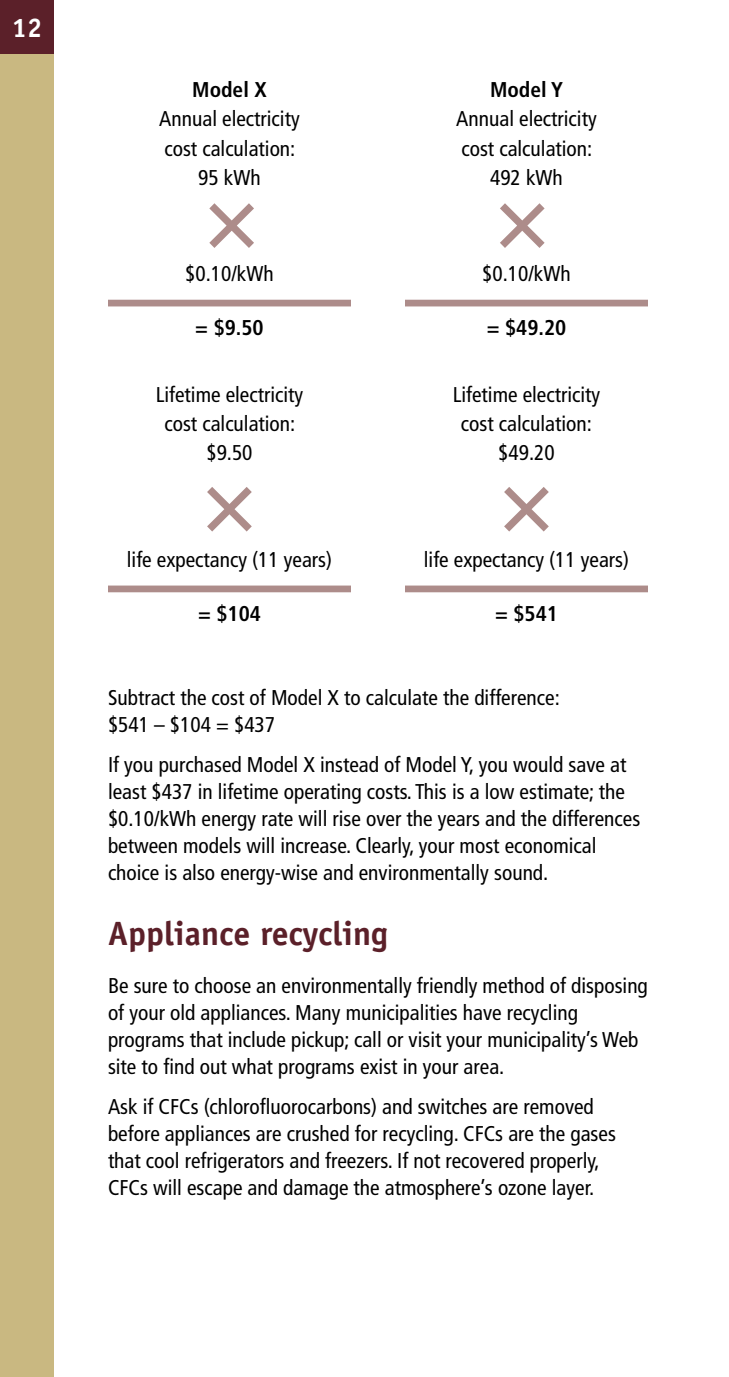
<style>
.page{position:relative;width:729px;height:1377px;background:#fff}
.page>*{position:absolute;margin:0;border:0;box-sizing:border-box;transform-origin:0 0}
.t1{font:81px "Mathematical Pi Four";color:#ad8c8a}
.t2{font:700 33.75px "Officina Sans Std";color:#5b2029}
.t3{font:700 27px "Officina Sans Std";color:#fff}
.t4{font:condensed 21.38px/27px "Frutiger LT Std";color:#000;text-align:center}
.t5{font:700 condensed 21.38px "Frutiger LT Std";color:#000}
.s1{font-weight:700}
</style>
<div class="page">
<div style="left:0;top:0;width:54px;height:1377px;background:#c9b881"></div>
<div style="left:0;top:0;width:54px;height:54px;background:#5b2029"></div>
<div style="left:108px;top:300px;width:243px;height:6px;background:#ad8c8a"></div>
<div style="left:108px;top:586px;width:243px;height:6px;background:#ad8c8a"></div>
<div style="left:405px;top:300px;width:243px;height:6px;background:#ad8c8a"></div>
<div style="left:405px;top:586px;width:243px;height:6px;background:#ad8c8a"></div>
<p class="t3" style="left:12px;top:11px;width:32px">12</p>
<p class="t4" style="left:159px;top:75px;width:142px;line-height:29.2px"><span class="s1">Model X<br></span>Annual electricity cost calculation:<br>95 kWh</p>
<p class="t1" style="left:198px;top:188px;width:69px">3</p>
<p class="t4" style="left:185px;top:261px;width:90px">$0.10/kWh</p>
<p class="t5" style="left:195px;top:315px;width:70px">= $9.50</p>
<p class="t4" style="left:156px;top:380px;width:149px;line-height:29.2px">Lifetime electricity cost calculation: $9.50</p>
<p class="t1" style="left:196px;top:472px;width:69px">3</p>
<p class="t4" style="left:127px;top:547px;width:207px">life expectancy (11 years)</p>
<p class="t5" style="left:198px;top:601px;width:64px">= $104</p>
<p class="t4" style="left:456px;top:75px;width:142px;line-height:29.2px"><span class="s1">Model Y<br></span>Annual electricity cost calculation:<br>492 kWh</p>
<p class="t1" style="left:489px;top:188px;width:69px">3</p>
<p class="t4" style="left:482px;top:261px;width:90px">$0.10/kWh</p>
<p class="t5" style="left:487px;top:315px;width:81px">= $49.20</p>
<p class="t4" style="left:453px;top:380px;width:149px;line-height:29.2px">Lifetime electricity cost calculation: $49.20</p>
<p class="t1" style="left:493px;top:472px;width:69px">3</p>
<p class="t4" style="left:424px;top:547px;width:207px">life expectancy (11 years)</p>
<p class="t5" style="left:495px;top:601px;width:64px">= $541</p>
<p class="t4" style="left:108px;top:684px;width:453px;text-align:left">Subtract the cost of Model X to calculate the difference: $541 – $104 = $437</p>
<p class="t4" style="left:108px;top:751px;width:534px;text-align:left">If you purchased Model X instead of Model Y, you would save at least $437 in lifetime operating costs. This is a low estimate; the $0.10/kWh energy rate will rise over the years and the differences between models will increase. Clearly, your most economical choice is also energy-wise and environmentally sound.</p>
<h2 class="t2" style="left:108px;top:913px;width:282px">Appliance recycling</h2>
<p class="t4" style="left:108px;top:972px;width:541px;text-align:left">Be sure to choose an environmentally friendly method of disposing of your old appliances. Many municipalities have recycling programs that include pickup; call or visit your municipality’s Web site to find out what programs exist in your area.</p>
<p class="t4" style="left:108px;top:1093px;width:509px;text-align:left">Ask if CFCs (chlorofluorocarbons) and switches are removed before appliances are crushed for recycling. CFCs are the gases that cool refrigerators and freezers. If not recovered properly, CFCs will escape and damage the atmosphere’s ozone layer.</p>
</div>
